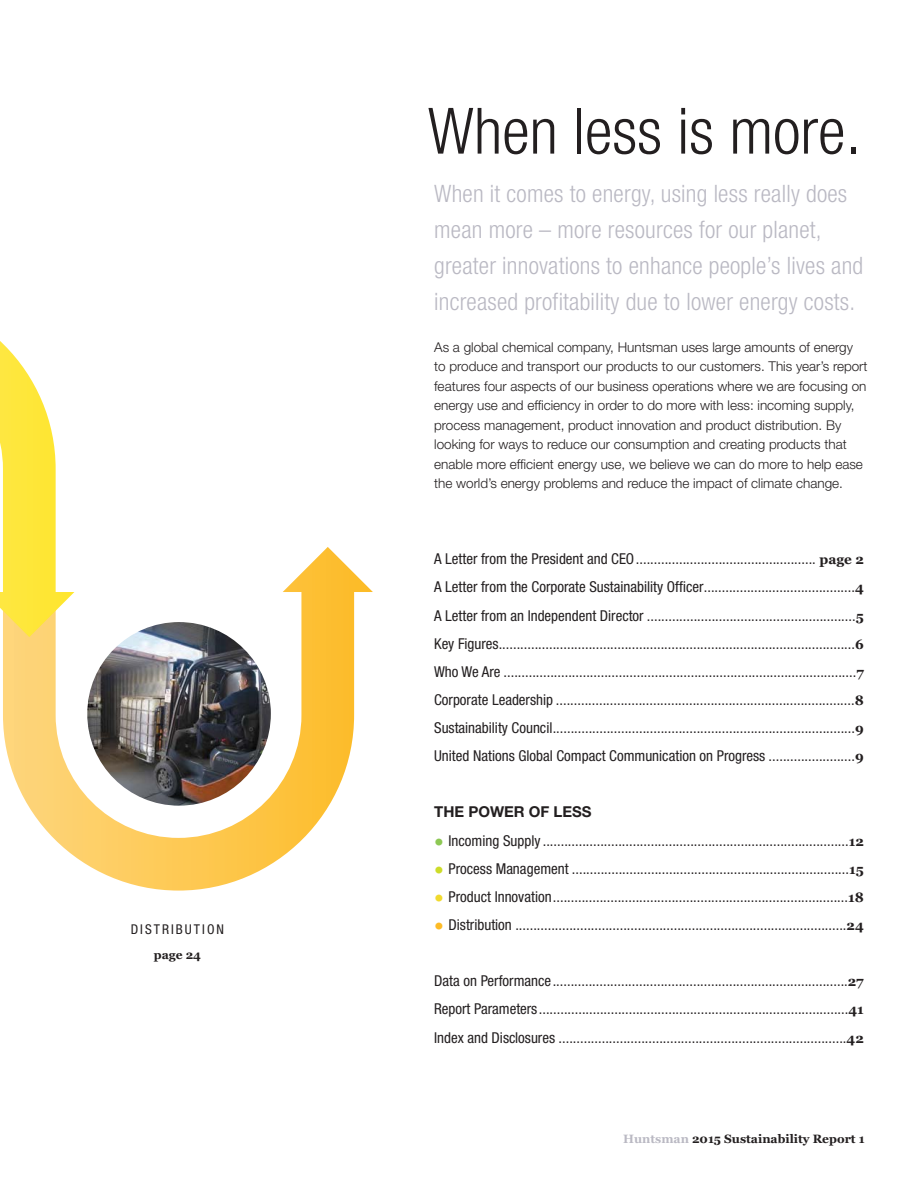
<style>
.page{position:relative;width:918px;height:1188px;background:#fff}
.page>*{position:absolute;margin:0;border:0;box-sizing:border-box;transform-origin:0 0}
.t1{font:300 condensed 63.9px "Helvetica Neue";color:#231f20}
.t2{font:300 condensed 24px/36px "Helvetica Neue";letter-spacing:.01em;color:#bab9c3}
.t3{font:condensed 15px/28.2px "Helvetica Neue LT Std";color:#231f20;text-align:justify}
.t4{font:700 15px "Helvetica Neue LT Std";color:#231f20}
.t5{font:300 13.5px/19.5px "Helvetica Neue LT Std";color:#231f20}
.t6{font:condensed 13.5px "Helvetica Neue LT Std";letter-spacing:.15em;color:#231f20}
.t7{font:700 12px "Georgia";color:#231f20}
.s1{font-family:"Georgia";font-weight:700;font-stretch:normal;font-size:13.5px}
.s2{font-size:19.5px;color:#8dc854}
.s3{font-size:19.5px;color:#cddc29}
.s4{font-size:19.5px;color:#f1da2e}
.s5{font-size:19.5px;color:#fdbb26}
.s6{color:#bab9c3}
</style>
<div class="page">
<svg style="left:3px;top:547px;width:370px;height:344px"></svg>
<svg style="left:0;top:341px;width:74px;height:296px"></svg>
<img style="left:87px;top:623px;width:184px;height:183px;border-radius:50%">
<p class="t6" style="left:131px;top:925px;width:95px">DISTRIBUTION</p>
<p class="t7" style="left:154px;top:950px;width:49px">page 24</p>
<h1 class="t1" style="left:428px;top:108px;width:434px">When less is more.</h1>
<h2 class="t2" style="left:434px;top:178px;width:431px">When it comes to energy, using less really does mean more – more resources for our planet, greater innovations to enhance people’s lives and increased profitability due to lower energy costs.</h2>
<p class="t5" style="left:434px;top:338px;width:435px">As a global chemical company, Huntsman uses large amounts of energy to produce and transport our products to our customers. This year’s report features four aspects of our business operations where we are focusing on energy use and efficiency in order to do more with less: incoming supply, process management, product innovation and product distribution. By looking for ways to reduce our consumption and creating products that enable more efficient energy use, we believe we can do more to help ease the world’s energy problems and reduce the impact of climate change.</p>
<p class="t3" style="left:434px;top:546px;width:431px">A Letter from the President and CEO.................................................. <span class="s1">page 2<br></span>A Letter from the Corporate Sustainability Officer..........................................<span class="s1">4<br></span>A Letter from an Independent Director ..........................................................<span class="s1">5<br></span>Key Figures...................................................................................................<span class="s1">6<br></span>Who We Are ..................................................................................................<span class="s1">7<br></span>Corporate Leadership ...................................................................................<span class="s1">8<br></span>Sustainability Council....................................................................................<span class="s1">9<br></span>United Nations Global Compact Communication on Progress ........................<span class="s1">9</span></p>
<p class="t4" style="left:434px;top:807px;width:159px">THE POWER OF LESS</p>
<p class="t3" style="left:434px;top:827px;width:431px"><span class="s2">•</span> Incoming Supply .....................................................................................<span class="s1">12</span></p>
<p class="t3" style="left:434px;top:856px;width:431px"><span class="s3">•</span> Process Management .............................................................................<span class="s1">15</span></p>
<p class="t3" style="left:434px;top:884px;width:431px"><span class="s4">•</span> Product Innovation..................................................................................<span class="s1">18</span></p>
<p class="t3" style="left:434px;top:912px;width:431px"><span class="s5">•</span> Distribution ............................................................................................<span class="s1">24</span></p>
<p class="t3" style="left:434px;top:968px;width:431px">Data on Performance..................................................................................<span class="s1">27<br></span>Report Parameters......................................................................................<span class="s1">41<br></span>Index and Disclosures ................................................................................<span class="s1">42</span></p>
<p class="t7" style="left:623px;top:1134px;width:243px"><span class="s6">Huntsman</span> 2015 Sustainability Report 1</p>
</div>
